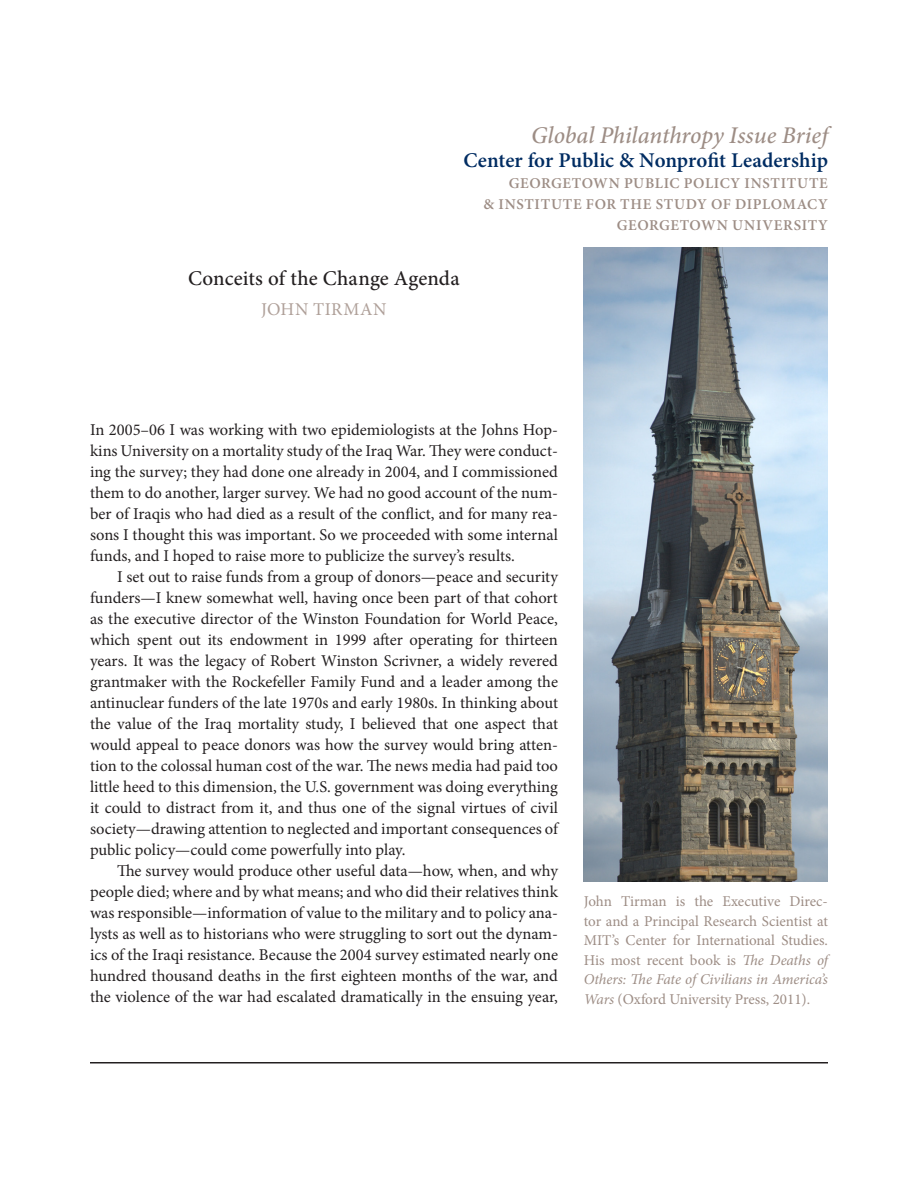
<style>
.page{position:relative;width:918px;height:1188px;background:#fff}
.page>*{position:absolute;margin:0;border:0;box-sizing:border-box;transform-origin:0 0}
.t1{font:italic 500 24px "Minion Pro";letter-spacing:-.005em;color:#9d8d85}
.t2{font:600 21px "Minion Pro";color:#002c62}
.Chapter_Title{font:500 21px "Minion Pro";color:#231f20}
.Author{font:18px "Minion Pro";letter-spacing:.03em;color:#afa099}
.t3{font:16.5px/21px "Minion Pro";color:#231f20;text-align:justify}
.t4{font:15px/19.5px "Minion Pro";letter-spacing:-.005em;color:#9d8d85;text-align:justify}
.t5{font:600 15px/21px "Minion Pro";letter-spacing:.045em;color:#9d8d85;text-align:right}
.s1{font-style:italic}
</style>
<div class="page">
<hr style="left:90px;top:1062px;width:738px;height:2px;background:#231f20">
<img style="left:584px;top:248px;width:244px;height:634px">
<h1 class="t1" style="left:531px;top:119px;width:298px">Global Philanthropy Issue Brief</h1>
<p class="t2" style="left:463px;top:146px;width:366px">Center for Public &amp; Nonprofit Leadership</p>
<p class="t5" style="left:483px;top:173px;width:346px">GEORGETOWN PUBLIC POLICY INSTITUTE<br>&amp; INSTITUTE FOR THE STUDY OF DIPLOMACY<br>GEORGETOWN UNIVERSITY</p>
<p class="Chapter_Title" style="left:188px;top:264px;width:273px">Conceits of the Change Agenda</p>
<p class="Author" style="left:261px;top:297px;width:127px">JOHN TIRMAN</p>
<p class="t3" style="left:90px;top:419px;width:470px">In 2005–06 I was working with two epidemiologists at the Johns Hop&shy;kins University on a mortality study of the Iraq War. They were conduct&shy;ing the survey; they had done one already in 2004, and I commissioned them to do another, larger survey. We had no good account of the num&shy;ber of Iraqis who had died as a result of the conflict, and for many rea&shy;sons I thought this was important. So we proceeded with some internal funds, and I hoped to raise more to publicize the survey’s results.</p>
<p class="t3" style="left:90px;top:566px;width:470px;text-indent:27px">I set out to raise funds from a group of donors—peace and security funders—I knew somewhat well, having once been part of that cohort as the executive director of the Winston Foundation for World Peace, which spent out its endowment in 1999 after operating for thirteen years. It was the legacy of Robert Winston Scrivner, a widely revered grantmaker with the Rockefeller Family Fund and a leader among the antinuclear funders of the late 1970s and early 1980s. In thinking about the value of the Iraq mortality study, I believed that one aspect that would appeal to peace donors was how the survey would bring atten&shy;tion to the colossal human cost of the war. The news media had paid too little heed to this dimension, the U.S. government was doing everything it could to distract from it, and thus one of the signal virtues of civil society—drawing attention to neglected and important consequences of public policy—could come powerfully into play.</p>
<p class="t3" style="left:90px;top:860px;width:470px;text-indent:27px">The survey would produce other useful data—how, when, and why people died; where and by what means; and who did their relatives think was responsible—information of value to the military and to policy ana&shy;lysts as well as to historians who were struggling to sort out the dynam&shy;ics of the Iraqi resistance. Because the 2004 survey estimated nearly one hundred thousand deaths in the first eighteen months of the war, and the violence of the war had escalated dramatically in the ensuing year,</p>
<p class="t4" style="left:584px;top:892px;width:246px">John Tirman is the Executive Direc&shy;tor and a Principal Research Scientist at MIT’s Center for International Studies.<br>His most recent book is <span class="s1">The Deaths of Others: The Fate of Civilians in America’s Wars</span> (Oxford University Press, 2011).</p>
</div>
